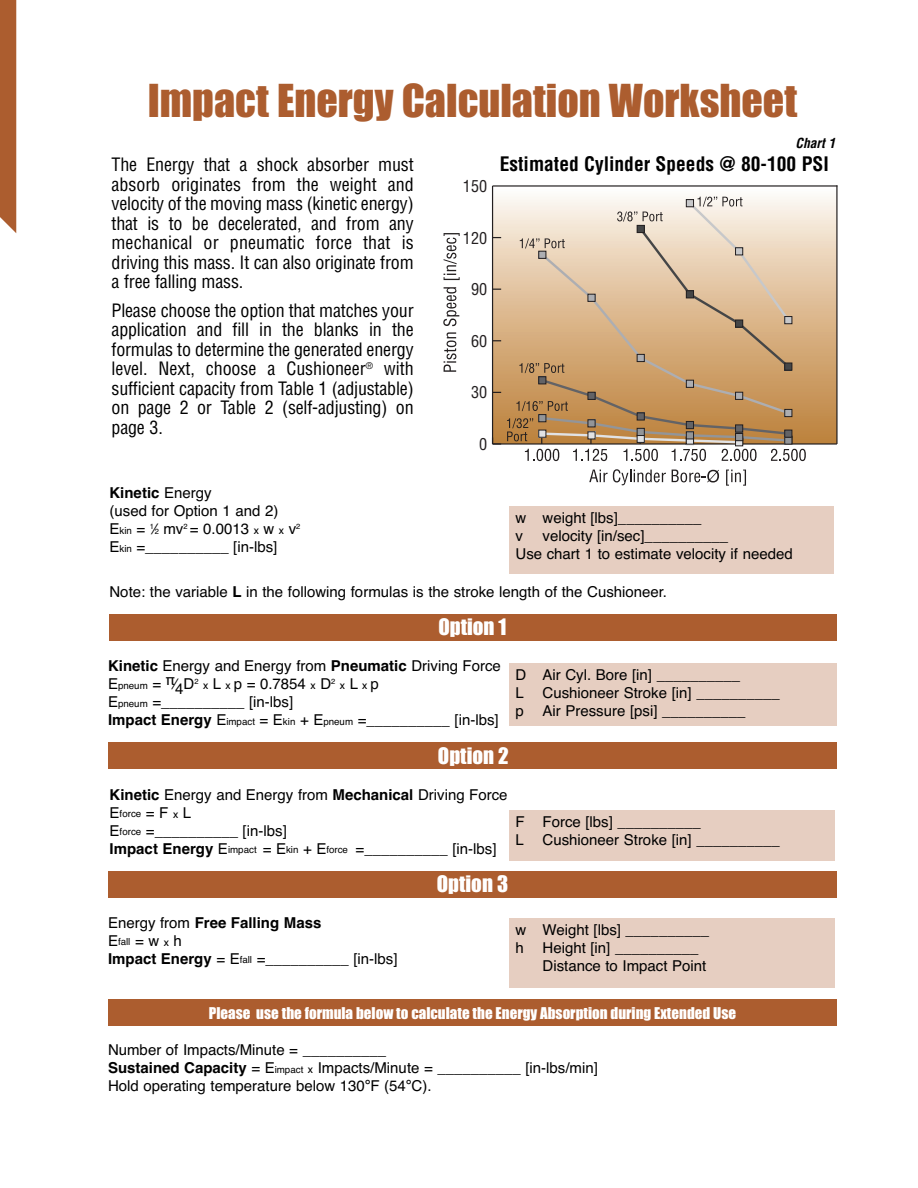
<style>
.page{position:relative;width:918px;height:1188px;background:#fff}
.page>*{position:absolute;margin:0;border:0;box-sizing:border-box;transform-origin:0 0}
.t1{font:42px "Impact";color:#ac5d2f}
.t2{font:21px "Impact";color:#fff}
.t3{font:700 condensed 19.5px "Helvetica";color:#000}
.t4{font:condensed 18px/19.5px "Helvetica";letter-spacing:-.01em;color:#000;text-align:justify}
.t5{font:condensed 16.2px "Helvetica";color:#231f20}
.t6{font:15px/18px "Helvetica";color:#000}
.t7{font:15px "Impact";color:#fff}
.t8{font:italic 700 condensed 13.5px "Helvetica";color:#000}
.t9{font:10.5px "Helvetica";color:#000}
.t10{font:9.75px "Helvetica";color:#000}
.s1{font-weight:700}
.s2{font-size:9.75px}
.s3{font-size:7.5px}
.s4{font-size:10.5px}
.s5{font-size:15px}
.s6{font-stretch:condensed}
</style>
<div class="page">
<div style="left:109px;top:614px;width:728px;height:26px;background:#ac5d2f"></div>
<div style="left:108px;top:743px;width:729px;height:26px;background:#ac5d2f"></div>
<div style="left:108px;top:871px;width:729px;height:26px;background:#ac5d2f"></div>
<div style="left:108px;top:1000px;width:729px;height:26px;background:#ac5d2f"></div>
<div style="left:510px;top:663px;width:327px;height:63px;background:#e6cec1"></div>
<div style="left:510px;top:810px;width:325px;height:50px;background:#e6cec1"></div>
<div style="left:510px;top:918px;width:325px;height:70px;background:#e6cec1"></div>
<div style="left:510px;top:506px;width:324px;height:67px;background:#e6cec1"></div>
<div style="left:493px;top:186px;width:344px;height:258px;background:linear-gradient(to bottom,#fdf8f2,#bb7d35)"></div>
<hr style="left:493px;top:443px;width:344px;height:2px;background:#231f20">
<hr style="left:836px;top:185px;width:2px;height:259px;background:#231f20">
<hr style="left:492px;top:186px;width:1px;height:258px;background:#231f20">
<svg style="left:492px;top:438px;width:9px;height:7px"></svg>
<hr style="left:493px;top:185px;width:344px;height:2px;background:#231f20">
<svg style="left:444px;top:332px;width:12px;height:40px"></svg>
<svg style="left:443px;top:287px;width:16px;height:39px"></svg>
<svg style="left:444px;top:233px;width:16px;height:47px"></svg>
<svg style="left:507px;top:197px;width:299px;height:264px;background:#d4b694"></svg>
<svg style="left:589px;top:469px;width:77px;height:16px"></svg>
<svg style="left:672px;top:469px;width:47px;height:14px"></svg>
<svg style="left:726px;top:470px;width:20px;height:16px"></svg>
<div style="left:0;top:0;width:16px;height:233px;background:#ac5d2f"></div>
<h1 class="t1" style="left:148px;top:78px;width:651px">Impact Energy Calculation Worksheet</h1>
<p class="t4" style="left:112px;top:155px;width:304px">The Energy that a shock absorber must absorb originates from the weight and velocity of the moving mass (kinetic energy) that is to be decelerated, and from any mechanical or pneumatic force that is driving this mass. It can also originate from a free falling mass.</p>
<p class="t4" style="left:112px;top:301px;width:304px">Please choose the option that matches your application and fill in the blanks in the formulas to determine the generated energy level. Next, choose a Cushioneer<sup>®</sup> with sufficient capacity from Table 1 (adjustable) on page 2 or Table 2 (self-adjusting) on page 3.</p>
<p class="t5" style="left:463px;top:177px;width:26px">150</p>
<p class="t8" style="left:796px;top:136px;width:41px">Chart 1</p>
<h3 class="t3" style="left:500px;top:152px;width:331px">Estimated Cylinder Speeds @ 80-100 PSI</h3>
<p class="t5" style="left:463px;top:229px;width:26px">120</p>
<p class="t5" style="left:471px;top:280px;width:18px">90</p>
<p class="t5" style="left:471px;top:332px;width:18px">60</p>
<p class="t5" style="left:471px;top:383px;width:18px">30</p>
<p class="t5" style="left:479px;top:435px;width:10px">0</p>
<p class="t6" style="left:110px;top:484px;width:192px"><span class="s1">Kinetic</span> Energy<br>(used for Option 1 and 2)<br>E<span class="s2">kin</span> = <sup>1</sup>⁄<span class="s3">2</span> mv<sup>2</sup> = 0.0013 <span class="s4">x</span> w <span class="s4">x</span> v<sup>2<br></sup>E<span class="s2">kin</span> =__________ [in-lbs]</p>
<p class="t6" style="left:110px;top:583px;width:559px">Note: the variable <span class="s1">L</span> in the following formulas is the stroke length of the Cushioneer.</p>
<h2 class="t2" style="left:438px;top:615px;width:70px">Option 1</h2>
<p class="t6" style="left:108px;top:657px;width:394px"><span class="s1">Kinetic</span> Energy and Energy from <span class="s1">Pneumatic</span> Driving Force<br>E<span class="s2">pneum</span> = π⁄4D<sup>2</sup> <span class="s4">x</span> L <span class="s4">x</span> p = 0.7854 <span class="s4">x</span> D<sup>2</sup></p>
<p class="t6" style="left:516px;top:509px;width:187px">w weight [lbs]__________ v</p>
<p class="t6" style="left:516px;top:527px;width:279px;text-indent:27px">velocity [in/sec]__________<br>Use chart 1 to estimate velocity if needed</p>
<p class="t6" style="left:516px;top:666px;width:266px">D Air Cyl. Bore [in] __________<br>L Cushioneer Stroke [in] __________ p Air Pressure [psi] __________</p>
<p class="t9" style="left:340px;top:679px;width:41px">x<span class="s5">L</span>x <span class="s5">p</span></p>
<p class="t6" style="left:108px;top:693px;width:392px">E<span class="s2">pneum</span> =__________ [in-lbs]<br><span class="s1">Impact Energy</span> E<span class="s2">impact</span> = E<span class="s2">kin</span> + E<span class="s2">pneum</span> =__________ [in-lbs]</p>
<h2 class="t2" style="left:438px;top:744px;width:72px">Option 2</h2>
<p class="t6" style="left:110px;top:786px;width:399px"><span class="s1">Kinetic</span> Energy and Energy from <span class="s1">Mechanical</span> Driving Force</p>
<p class="t10" style="left:110px;top:808px;width:83px"><span class="s5">E</span>force <span class="s5">= F</span> <span class="s4">x</span> <span class="s5">L</span></p>
<p class="t6" style="left:110px;top:822px;width:388px">E<span class="s2">force</span> =__________ [in-lbs]<br><span class="s1">Impact Energy</span> E<span class="s2">impact</span> = E<span class="s2">kin</span> + E<span class="s2">force</span> =__________ [in-lbs]</p>
<h2 class="t2" style="left:437px;top:872px;width:73px">Option 3</h2>
<p class="t6" style="left:108px;top:914px;width:291px">Energy from <span class="s1">Free Falling Mass<br></span>E<span class="s2">fall</span> = w <span class="s4">x</span> h<br><span class="s1">Impact Energy</span> = E<span class="s2">fall</span> =__________ [in-lbs]</p>
<p class="t6" style="left:516px;top:813px;width:266px">F Force [lbs] __________<br>L Cushioneer Stroke [in] __________</p>
<p class="t6" style="left:516px;top:921px;width:195px">w Weight [lbs] __________</p>
<p class="t6" style="left:516px;top:939px;width:184px">h Height [in] __________</p>
<p class="t6" style="left:543px;top:957px;width:165px">Distance to Impact Point</p>
<p class="t7" style="left:209px;top:1005px;width:529px">Please use the formula below to calculate the Energy Absorption during Extended Use</p>
<p class="t6" style="left:108px;top:1041px;width:491px">Number of Impacts/Minute = __________<br><span class="s1">Sustained Capacity</span> = E<span class="s2">impact</span> <span class="s4">x</span> Impacts/Minute = __________ [in-lbs/min]<br>Hold operating temperature below 130<span class="s6">°</span>F (54<span class="s6">°</span>C).</p>
</div>
